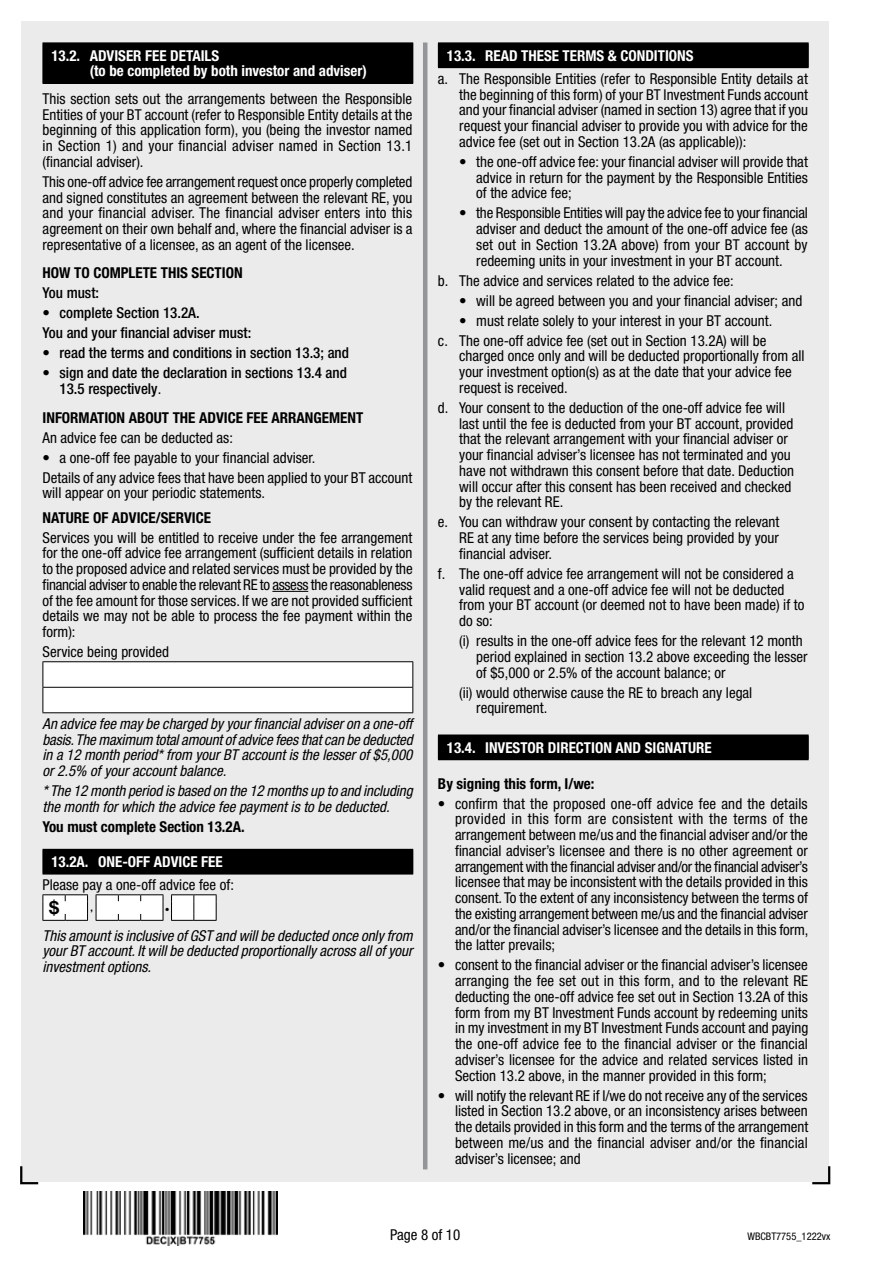
<style>
.page{position:relative;width:893px;height:1263px;background:#fff}
.page>*{position:absolute;margin:0;border:0;box-sizing:border-box;transform-origin:0 0}
.t1{font:700 18px "Helvetica Neue LT Std";color:#000}
.t2{font:condensed 15px/15.8px "Helvetica Neue LT Std";color:#000;text-align:justify}
.t3{font:italic condensed 15px/15.8px "Helvetica Neue LT Std";color:#000;text-align:justify}
.t4{font:500 condensed 15px/20px "Helvetica Neue LT Std";color:#000}
.t5{font:700 condensed 15px/15.8px "Helvetica Neue LT Std";color:#fff}
.t6{font:700 condensed 15px "Helvetica Neue LT Std";color:#000}
.t7{font:condensed 10.5px "Helvetica Neue LT Std";color:#000}
.t8{font:700 9px "Helvetica Neue LT Std";color:#000}
.t9{font:4.5px "Zapf Dingbats ITC";color:#000}
.s1{font-weight:400}
</style>
<div class="page">
<div style="left:21px;top:21px;width:808px;height:1161px;background:#ebebec"></div>
<hr style="left:423px;top:43px;width:4px;height:1126px;background:#939598">
<img style="left:84px;top:1191px;width:193px;height:54px">
<hr style="left:272px;top:591px;width:36px;height:1px;background:#000">
<div style="left:43px;top:43px;width:370px;height:40px;background:#000"></div>
<hr style="left:43px;top:83px;width:370px;height:1px;background:#000">
<hr style="left:43px;top:661px;width:370px;height:1px;background:#000">
<div style="left:43px;top:662px;width:370px;height:50px;background:#fff"></div>
<hr style="left:43px;top:687px;width:370px;height:1px;background:#000">
<hr style="left:43px;top:712px;width:370px;height:1px;background:#000">
<div style="left:43px;top:849px;width:370px;height:25px;background:#000"></div>
<hr style="left:43px;top:874px;width:370px;height:1px;background:#000">
<svg style="left:43px;top:894px;width:174px;height:27px;background:#e1e1e1"></svg>
<div style="left:438px;top:43px;width:370px;height:25px;background:#000"></div>
<svg style="left:808px;top:43px;width:1px;height:24px"></svg>
<hr style="left:438px;top:67px;width:371px;height:1px;background:#000">
<div style="left:438px;top:735px;width:370px;height:25px;background:#000"></div>
<svg style="left:808px;top:735px;width:1px;height:24px"></svg>
<hr style="left:438px;top:759px;width:371px;height:1px;background:#000">
<svg style="left:20px;top:1166px;width:19px;height:19px"></svg>
<svg style="left:812px;top:1166px;width:19px;height:19px"></svg>
<p class="t5" style="left:90px;top:47px;width:279px;text-indent:-38px">13.2. ADVISER FEE DETAILS<br>(to be completed by both investor and adviser)</p>
<p class="t2" style="left:43px;top:90px;width:371px">This section sets out the arrangements between the Responsible Entities of your BT account (refer to Responsible Entity details at the beginning of this application form), you (being the investor named in Section 1) and your financial adviser named in Section 13.1 (financial adviser).</p>
<p class="t2" style="left:43px;top:173px;width:371px">This one-off advice fee arrangement request once properly completed and signed constitutes an agreement between the relevant RE, you and your financial adviser. The financial adviser enters into this agreement on their own behalf and, where the financial adviser is a representative of a licensee, as an agent of the licensee.</p>
<p class="t6" style="left:43px;top:264px;width:202px">HOW TO COMPLETE THIS SECTION</p>
<p class="t4" style="left:43px;top:283px;width:58px">You must:</p>
<p class="t4" style="left:43px;top:303px;width:210px"><span class="s1">•</span> complete Section 13.2A.<br>You and your financial adviser must:</p>
<p class="t4" style="left:43px;top:343px;width:308px"><span class="s1">•</span> read the terms and conditions in section 13.3; and</p>
<p class="t4" style="left:60px;top:365px;width:289px;line-height:15.8px;text-indent:-17px"><span class="s1">•</span> sign and date the declaration in sections 13.4 and<br>13.5 respectively<span class="s1">.</span></p>
<p class="t6" style="left:43px;top:408px;width:322px">INFORMATION ABOUT THE ADVICE FEE ARRANGEMENT</p>
<p class="t2" style="left:43px;top:429px;width:192px">An advice fee can be deducted as:</p>
<p class="t2" style="left:43px;top:447px;width:371px;line-height:20px">• a one-off fee payable to your financial adviser.<br>Details of any advice fees that have been applied to your BT account</p>
<p class="t2" style="left:43px;top:485px;width:224px">will appear on your periodic statements.</p>
<p class="t6" style="left:43px;top:508px;width:170px">NATURE OF ADVICE/SERVICE</p>
<p class="t2" style="left:43px;top:529px;width:372px">Services you will be entitled to receive under the fee arrangement for the one-off advice fee arrangement (sufficient details in relation to the proposed advice and related services must be provided by the financial adviser to enable the relevant RE to assess the reasonableness of the fee amount for those services. If we are not provided sufficient details we may not be able to process the fee payment within the form):</p>
<p class="t2" style="left:43px;top:644px;width:128px">Service being provided</p>
<p class="t3" style="left:43px;top:716px;width:372px">An advice fee may be charged by your financial adviser on a one-off basis. The maximum total amount of advice fees that can be deducted in a 12 month period* from your BT account is the lesser of $5,000 or 2.5% of your account balance.</p>
<p class="t3" style="left:43px;top:783px;width:372px">* The 12 month period is based on the 12 months up to and including the month for which the advice fee payment is to be deducted.</p>
<p class="t6" style="left:43px;top:817px;width:204px">You must complete Section 13.2A.</p>
<p class="t5" style="left:51px;top:854px;width:173px">13.2A. ONE-OFF ADVICE FEE</p>
<p class="t2" style="left:43px;top:877px;width:193px">Please pay a one-off advice fee of:</p>
<p class="t1" style="left:49px;top:896px;width:12px">$</p>
<p class="t8" style="left:91px;top:902px;width:4px">,</p>
<p class="t9" style="left:165px;top:907px;width:5px">●</p>
<p class="t3" style="left:43px;top:928px;width:371px">This amount is inclusive of GST and will be deducted once only from your BT account. It will be deducted proportionally across all of your investment options.</p>
<p class="t5" style="left:447px;top:47px;width:248px">13.3. READ THESE TERMS &amp; CONDITIONS</p>
<p class="t2" style="left:459px;top:70px;width:350px;text-indent:-21px">a. The Responsible Entities (refer to Responsible Entity details at the beginning of this form) of your BT Investment Funds account and your financial adviser (named in section 13) agree that if you request your financial adviser to provide you with advice for the advice fee (set out in Section 13.2A (as applicable)):</p>
<p class="t2" style="left:476px;top:153px;width:333px;text-indent:-17px">• the one-off advice fee: your financial adviser will provide that advice in return for the payment by the Responsible Entities of the advice fee;</p>
<p class="t2" style="left:476px;top:205px;width:333px;text-indent:-17px">• the Responsible Entities will pay the advice fee to your financial adviser and deduct the amount of the one-off advice fee (as set out in Section 13.2A above) from your BT account by redeeming units in your investment in your BT account.</p>
<p class="t2" style="left:438px;top:272px;width:297px">b. The advice and services related to the advice fee:</p>
<p class="t2" style="left:459px;top:292px;width:345px">• will be agreed between you and your financial adviser; and</p>
<p class="t2" style="left:438px;top:310px;width:336px;line-height:20px;text-indent:21px">• must relate solely to your interest in your BT account. c. The one-off advice fee (set out in Section 13.2A) will be</p>
<p class="t2" style="left:459px;top:348px;width:347px;text-align:left">charged once only and will be deducted proportionally from all your investment option(s) as at the date that your advice fee request is received.</p>
<p class="t2" style="left:459px;top:400px;width:336px;text-align:left;text-indent:-21px">d. Your consent to the deduction of the one-off advice fee will last until the fee is deducted from your BT account, provided that the relevant arrangement with your financial adviser or your financial adviser’s licensee has not terminated and you have not withdrawn this consent before that date. Deduction will occur after this consent has been received and checked by the relevant RE.</p>
<p class="t2" style="left:459px;top:514px;width:322px;text-indent:-21px">e. You can withdraw your consent by contacting the relevant RE at any time before the services being provided by your financial adviser.</p>
<p class="t2" style="left:459px;top:566px;width:347px;text-align:left;text-indent:-21px">f. The one-off advice fee arrangement will not be considered a valid request and a one-off advice fee will not be deducted from your BT account (or deemed not to have been made) if to do so:</p>
<p class="t2" style="left:476px;top:633px;width:333px;text-align:left;text-indent:-17px">(i) results in the one-off advice fees for the relevant 12 month period explained in section 13.2 above exceeding the lesser of $5,000 or 2.5% of the account balance; or</p>
<p class="t2" style="left:476px;top:684px;width:278px;text-indent:-17px">(ii) would otherwise cause the RE to breach any legal requirement.</p>
<p class="t5" style="left:447px;top:739px;width:266px">13.4. INVESTOR DIRECTION AND SIGNATURE</p>
<p class="t6" style="left:438px;top:774px;width:158px">By signing this form, I/we:</p>
<p class="t2" style="left:455px;top:795px;width:355px;text-indent:-17px">• confirm that the proposed one-off advice fee and the details provided in this form are consistent with the terms of the arrangement between me/us and the financial adviser and/or the financial adviser’s licensee and there is no other agreement or arrangement with the financial adviser and/or the financial adviser’s licensee that may be inconsistent with the details provided in this consent. To the extent of any inconsistency between the terms of the existing arrangement between me/us and the financial adviser and/or the financial adviser’s licensee and the details in this form, the latter prevails;</p>
<p class="t2" style="left:455px;top:957px;width:355px;text-indent:-17px">• consent to the financial adviser or the financial adviser’s licensee arranging the fee set out in this form, and to the relevant RE deducting the one-off advice fee set out in Section 13.2A of this form from my BT Investment Funds account by redeeming units in my investment in my BT Investment Funds account and paying the one-off advice fee to the financial adviser or the financial adviser’s licensee for the advice and related services listed in Section 13.2 above, in the manner provided in this form;</p>
<p class="t2" style="left:455px;top:1087px;width:355px;text-indent:-17px">• will notify the relevant RE if I/we do not receive any of the services listed in Section 13.2 above, or an inconsistency arises between the details provided in this form and the terms of the arrangement between me/us and the financial adviser and/or the financial adviser’s licensee; and</p>
<p class="t2" style="left:390px;top:1226px;width:72px">Page 8 of 10</p>
<p class="t7" style="left:747px;top:1230px;width:84px">WBCBT7755_1222vx</p>
</div>
